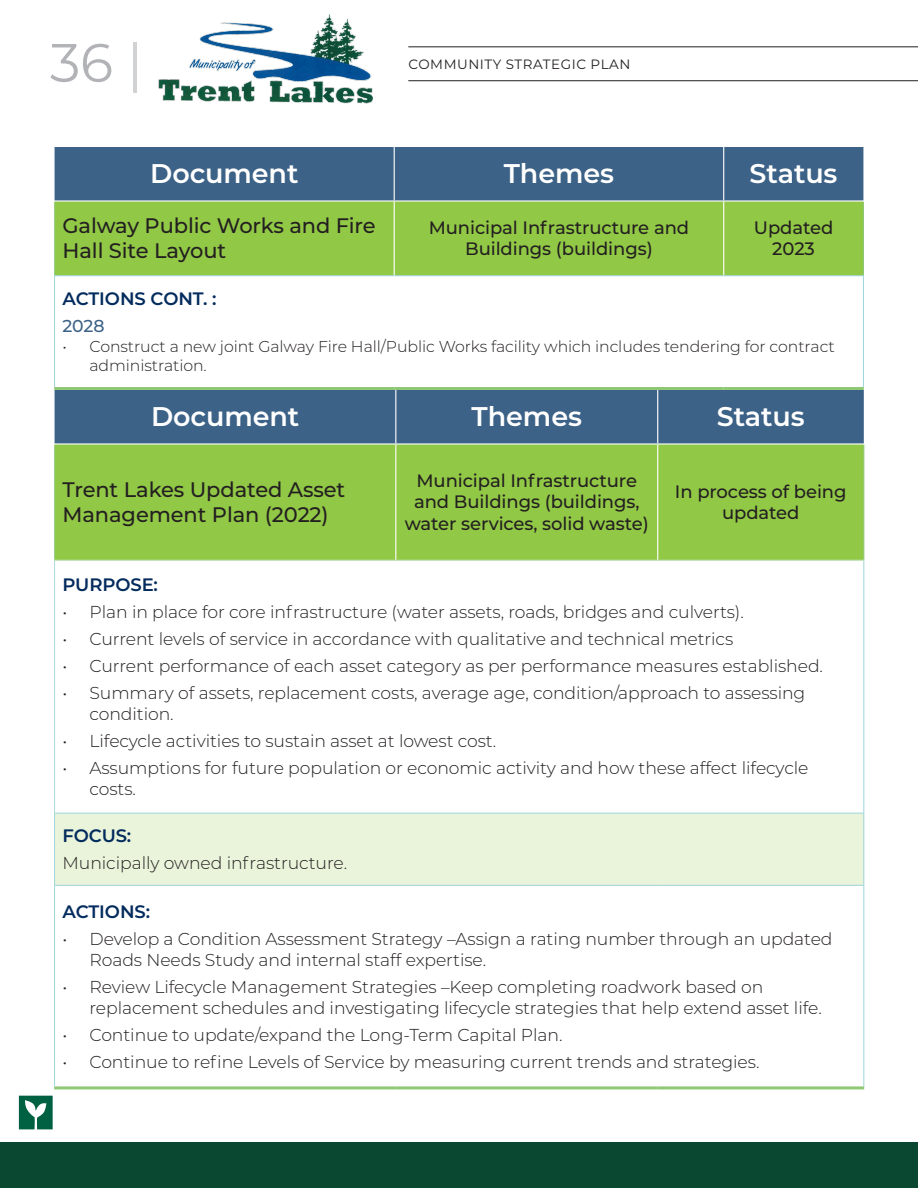
<style>
.page{position:relative;width:918px;height:1188px;background:#fff}
.page>*{position:absolute;margin:0;border:0;box-sizing:border-box;transform-origin:0 0}
.t1{font:54px "Montserrat";color:#b2b3b7}
.t2{font:600 27px "Montserrat";letter-spacing:-.005em;color:#fff}
.t3{font:500 21px/25.2px "Montserrat";letter-spacing:-.005em;color:#231f20}
.t4{font:500 18px/21.6px "Montserrat";letter-spacing:-.005em;color:#231f20;text-align:center}
.t5{font:600 18px "Montserrat";letter-spacing:-.005em;color:#032b5d}
.t6{font:300 17.25px/21px "Montserrat";letter-spacing:-.005em;color:#231f20}
.t7{font:500 17.25px "Montserrat";color:#3c6287}
.t8{font:300 15.75px/19.5px "Montserrat";letter-spacing:-.005em;color:#231f20}
.t9{font:13.5px "Montserrat";letter-spacing:.04em;color:#231f20}
.s1{color:#d1d2d4}
</style>
<div class="page">
<div style="left:0;top:1142px;width:918px;height:46px;background:#0b4832"></div>
<hr style="left:408px;top:80px;width:510px;height:1px;background:#231f20">
<hr style="left:408px;top:47px;width:510px;height:1px;background:#231f20">
<svg style="left:19px;top:1096px;width:34px;height:33px"></svg>
<img style="left:158px;top:14px;width:215px;height:90px">
<div style="left:55px;top:390px;width:809px;height:53px;background:#3c6287"></div>
<div style="left:55px;top:445px;width:808px;height:115px;background:#91c846"></div>
<div style="left:55px;top:813px;width:809px;height:72px;background:#e9f4da"></div>
<hr style="left:54px;top:1086px;width:342px;height:3px;background:#8ec875">
<hr style="left:396px;top:1086px;width:262px;height:3px;background:#8ec875">
<hr style="left:658px;top:1086px;width:206px;height:3px;background:#8ec875">
<hr style="left:54px;top:561px;width:1px;height:252px;background:#a8d9df">
<hr style="left:863px;top:561px;width:1px;height:252px;background:#9ed5dc">
<hr style="left:54px;top:813px;width:342px;height:1px;background:#9ed5dc">
<hr style="left:54px;top:814px;width:1px;height:71px;background:#9ed5dc">
<hr style="left:396px;top:813px;width:262px;height:1px;background:#9ed5dc">
<hr style="left:658px;top:813px;width:206px;height:1px;background:#9ed5dc">
<hr style="left:863px;top:814px;width:1px;height:71px;background:#9ed5dc">
<hr style="left:54px;top:885px;width:342px;height:1px;background:#9ed5dc">
<hr style="left:54px;top:886px;width:1px;height:200px;background:#9ed5dc">
<hr style="left:396px;top:885px;width:262px;height:1px;background:#9ed5dc">
<hr style="left:658px;top:885px;width:206px;height:1px;background:#9ed5dc">
<hr style="left:863px;top:886px;width:1px;height:200px;background:#9ed5dc">
<hr style="left:54px;top:445px;width:1px;height:115px;background:#99ce83">
<hr style="left:863px;top:445px;width:1px;height:115px;background:#8ec875">
<hr style="left:54px;top:560px;width:342px;height:1px;background:#bbdeac">
<hr style="left:396px;top:560px;width:262px;height:1px;background:#bbdeac">
<hr style="left:658px;top:560px;width:206px;height:1px;background:#bbdeac">
<hr style="left:395px;top:445px;width:1px;height:115px;background:#fff">
<hr style="left:657px;top:445px;width:1px;height:115px;background:#fff">
<hr style="left:395px;top:390px;width:1px;height:53px;background:#fff">
<hr style="left:657px;top:390px;width:1px;height:53px;background:#fff">
<div style="left:55px;top:147px;width:808px;height:53px;background:#3c6287"></div>
<div style="left:55px;top:202px;width:808px;height:73px;background:#91c846"></div>
<hr style="left:54px;top:387px;width:340px;height:3px;background:#8ec875">
<hr style="left:394px;top:387px;width:330px;height:3px;background:#8ec875">
<hr style="left:724px;top:387px;width:140px;height:3px;background:#8ec875">
<hr style="left:54px;top:275px;width:340px;height:1px;background:#9ed5dc">
<hr style="left:54px;top:276px;width:1px;height:111px;background:#9ed5dc">
<hr style="left:394px;top:275px;width:330px;height:1px;background:#9ed5dc">
<hr style="left:724px;top:275px;width:140px;height:1px;background:#9ed5dc">
<hr style="left:863px;top:276px;width:1px;height:111px;background:#9ed5dc">
<hr style="left:54px;top:202px;width:1px;height:73px;background:#99ce83">
<hr style="left:863px;top:202px;width:1px;height:73px;background:#8ec875">
<hr style="left:394px;top:202px;width:1px;height:73px;background:#fff">
<hr style="left:723px;top:202px;width:1px;height:73px;background:#fff">
<hr style="left:394px;top:147px;width:1px;height:53px;background:#fff">
<hr style="left:723px;top:147px;width:1px;height:53px;background:#fff">
<h1 class="t1" style="left:50px;top:26px;width:94px">36 <span class="s1">|</span></h1>
<p class="t9" style="left:408px;top:55px;width:224px">COMMUNITY STRATEGIC PLAN</p>
<p class="t2" style="left:150px;top:155px;width:150px">Document</p>
<p class="t2" style="left:504px;top:155px;width:112px">Themes</p>
<p class="t2" style="left:750px;top:155px;width:89px">Status</p>
<p class="t3" style="left:63px;top:212px;width:315px">Galway Public Works and Fire<br>Hall Site Layout</p>
<p class="t4" style="left:429px;top:216px;width:262px">Municipal Infrastructure and<br>Buildings (buildings)</p>
<p class="t4" style="left:754px;top:216px;width:81px">Updated<br>2023</p>
<p class="t5" style="left:63px;top:286px;width:156px">ACTIONS CONT. :</p>
<p class="t7" style="left:63px;top:314px;width:44px">2028</p>
<p class="t8" style="left:90px;top:336px;width:747px;text-indent:-27px">• Construct a new joint Galway Fire Hall/Public Works facility which includes tendering for contract administration.</p>
<p class="t2" style="left:151px;top:398px;width:150px">Document</p>
<p class="t2" style="left:472px;top:398px;width:112px">Themes</p>
<p class="t2" style="left:717px;top:398px;width:89px">Status</p>
<p class="t3" style="left:63px;top:476px;width:284px">Trent Lakes Updated Asset<br>Management Plan (2022)</p>
<p class="t4" style="left:405px;top:469px;width:245px">Municipal Infrastructure and Buildings (buildings, water services, solid waste)</p>
<p class="t4" style="left:675px;top:480px;width:173px">In process of being updated</p>
<p class="t5" style="left:63px;top:572px;width:97px">PURPOSE:</p>
<p class="t6" style="left:63px;top:601px;width:683px">• Plan in place for core infrastructure (water assets, roads, bridges and culverts).</p>
<p class="t6" style="left:63px;top:628px;width:672px">• Current levels of service in accordance with qualitative and technical metrics</p>
<p class="t6" style="left:63px;top:655px;width:762px">• Current performance of each asset category as per performance measures established.</p>
<p class="t6" style="left:90px;top:682px;width:717px;text-indent:-27px">• Summary of assets, replacement costs, average age, condition/approach to assessing condition.</p>
<p class="t6" style="left:63px;top:730px;width:435px">• Lifecycle activities to sustain asset at lowest cost.</p>
<p class="t6" style="left:90px;top:757px;width:720px;text-indent:-27px">• Assumptions for future population or economic activity and how these affect lifecycle costs.</p>
<p class="t5" style="left:63px;top:823px;width:70px">FOCUS:</p>
<p class="t6" style="left:63px;top:852px;width:286px">Municipally owned infrastructure.</p>
<p class="t5" style="left:63px;top:899px;width:89px">ACTIONS:</p>
<p class="t6" style="left:90px;top:928px;width:745px;text-indent:-27px">• Develop a Condition Assessment Strategy –Assign a rating number through an updated<br>Roads Needs Study and internal staff expertise.</p>
<p class="t6" style="left:90px;top:976px;width:734px;text-indent:-27px">• Review Lifecycle Management Strategies –Keep completing roadwork based on replacement schedules and investigating lifecycle strategies that help extend asset life.</p>
<p class="t6" style="left:63px;top:1024px;width:502px">• Continue to update/expand the Long-Term Capital Plan.</p>
<p class="t6" style="left:63px;top:1051px;width:698px">• Continue to refine Levels of Service by measuring current trends and strategies.</p>
</div>
